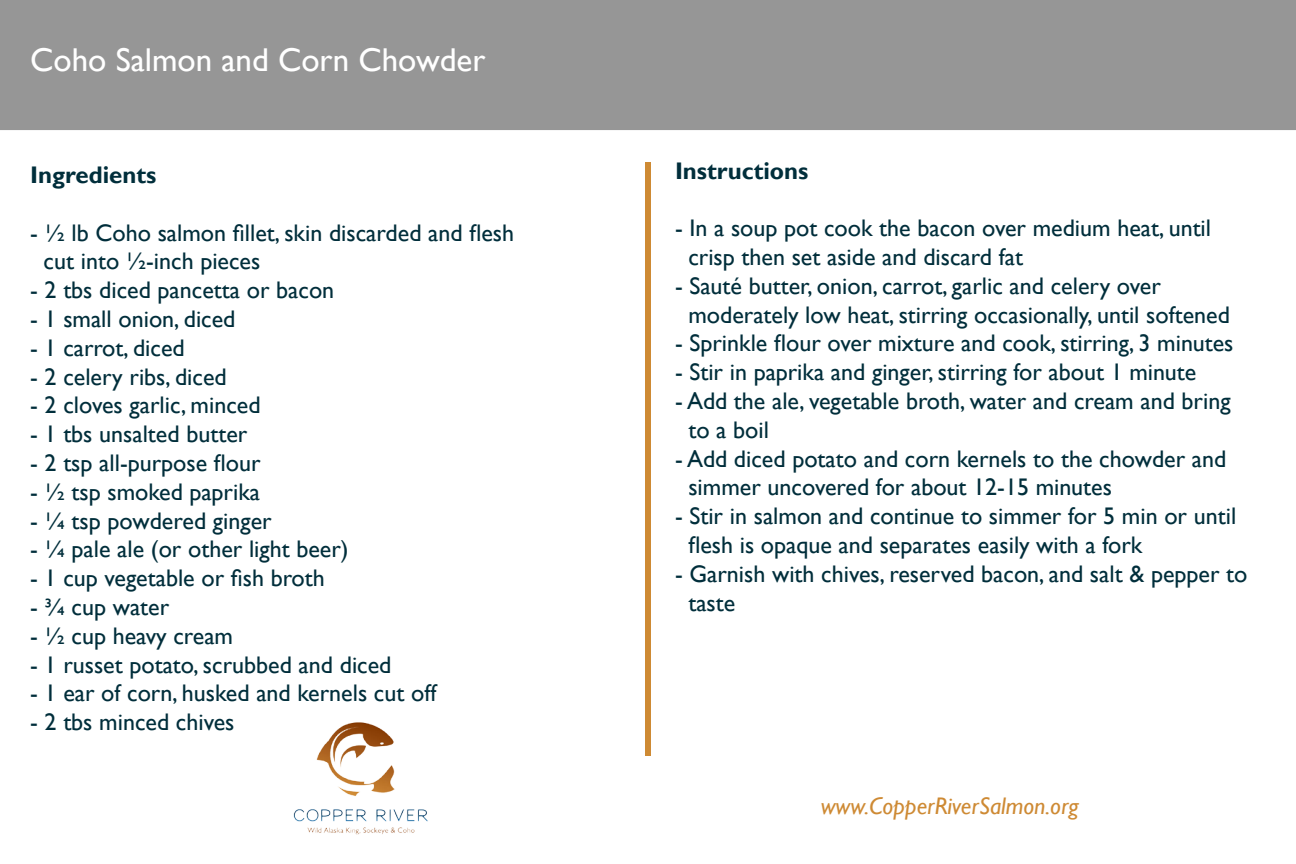
<style>
.page{position:relative;width:1296px;height:864px;background:#fff}
.page>*{position:absolute;margin:0;border:0;box-sizing:border-box;transform-origin:0 0}
.t1{font:33px "Gill Sans";color:#fff}
.t2{font:24px/28.8px "Gill Sans";color:#002e3b}
.t3{font:italic 24px "Gill Sans";color:#ce8a34}
.t4{font:700 24px "Gill Sans";color:#002e3b}
</style>
<div class="page">
<div style="left:0;top:0;width:1296px;height:130px;background:#969696"></div>
<div style="left:645px;top:162px;width:6px;height:594px;background:#ce8a34"></div>
<img style="left:293px;top:722px;width:135px;height:113px">
<p class="t1" style="left:30px;top:41px;width:457px">Coho Salmon and Corn Chowder</p>
<p class="t4" style="left:30px;top:160px;width:128px">Ingredients</p>
<p class="t2" style="left:30px;top:218px;width:485px">- ½ lb Coho salmon fillet, skin discarded and flesh</p>
<p class="t2" style="left:44px;top:247px;width:218px">cut into ½-inch pieces</p>
<p class="t2" style="left:30px;top:276px;width:306px">- 2 tbs diced pancetta or bacon</p>
<p class="t2" style="left:30px;top:305px;width:207px">- 1 small onion, diced</p>
<p class="t2" style="left:30px;top:334px;width:156px">- 1 carrot, diced</p>
<p class="t2" style="left:30px;top:362px;width:198px">- 2 celery ribs, diced</p>
<p class="t2" style="left:30px;top:391px;width:232px">- 2 cloves garlic, minced</p>
<p class="t2" style="left:30px;top:420px;width:219px">- 1 tbs unsalted butter</p>
<p class="t2" style="left:30px;top:449px;width:232px">- 2 tsp all-purpose flour</p>
<p class="t2" style="left:30px;top:478px;width:231px">- ½ tsp smoked paprika</p>
<p class="t2" style="left:30px;top:506px;width:243px">- ¼ tsp powdered ginger</p>
<p class="t2" style="left:30px;top:535px;width:320px">- ¼ pale ale (or other light beer)</p>
<p class="t2" style="left:30px;top:564px;width:296px">- 1 cup vegetable or fish broth</p>
<p class="t2" style="left:30px;top:593px;width:141px">- ¾ cup water</p>
<p class="t2" style="left:30px;top:622px;width:204px">- ½ cup heavy cream</p>
<p class="t2" style="left:30px;top:650px;width:363px">- 1 russet potato, scrubbed and diced</p>
<p class="t2" style="left:30px;top:679px;width:408px">- 1 ear of corn, husked and kernels cut off</p>
<p class="t2" style="left:30px;top:708px;width:206px">- 2 tbs minced chives</p>
<p class="t4" style="left:675px;top:156px;width:135px">Instructions</p>
<p class="t2" style="left:675px;top:214px;width:538px">- In a soup pot cook the bacon over medium heat, until</p>
<p class="t2" style="left:688px;top:243px;width:336px">crisp then set aside and discard fat</p>
<p class="t2" style="left:675px;top:272px;width:487px">- Sauté butter, onion, carrot, garlic and celery over</p>
<p class="t2" style="left:688px;top:301px;width:543px">moderately low heat, stirring occasionally, until softened</p>
<p class="t2" style="left:675px;top:329px;width:560px">- Sprinkle flour over mixture and cook, stirring, 3 minutes</p>
<p class="t2" style="left:675px;top:358px;width:523px">- Stir in paprika and ginger, stirring for about 1 minute</p>
<p class="t2" style="left:675px;top:387px;width:557px">- Add the ale, vegetable broth, water and cream and bring</p>
<p class="t2" style="left:688px;top:416px;width:82px">to a boil</p>
<p class="t2" style="left:688px;top:445px;width:540px;text-indent:-13px">- Add diced potato and corn kernels to the chowder and simmer uncovered for about 12-15 minutes</p>
<p class="t2" style="left:688px;top:502px;width:549px;text-indent:-13px">- Stir in salmon and continue to simmer for 5 min or until flesh is opaque and separates easily with a fork</p>
<p class="t2" style="left:688px;top:560px;width:561px;text-indent:-13px">- Garnish with chives, reserved bacon, and salt &amp; pepper to taste</p>
<p class="t3" style="left:821px;top:792px;width:259px">www.CopperRiverSalmon.org</p>
</div>
